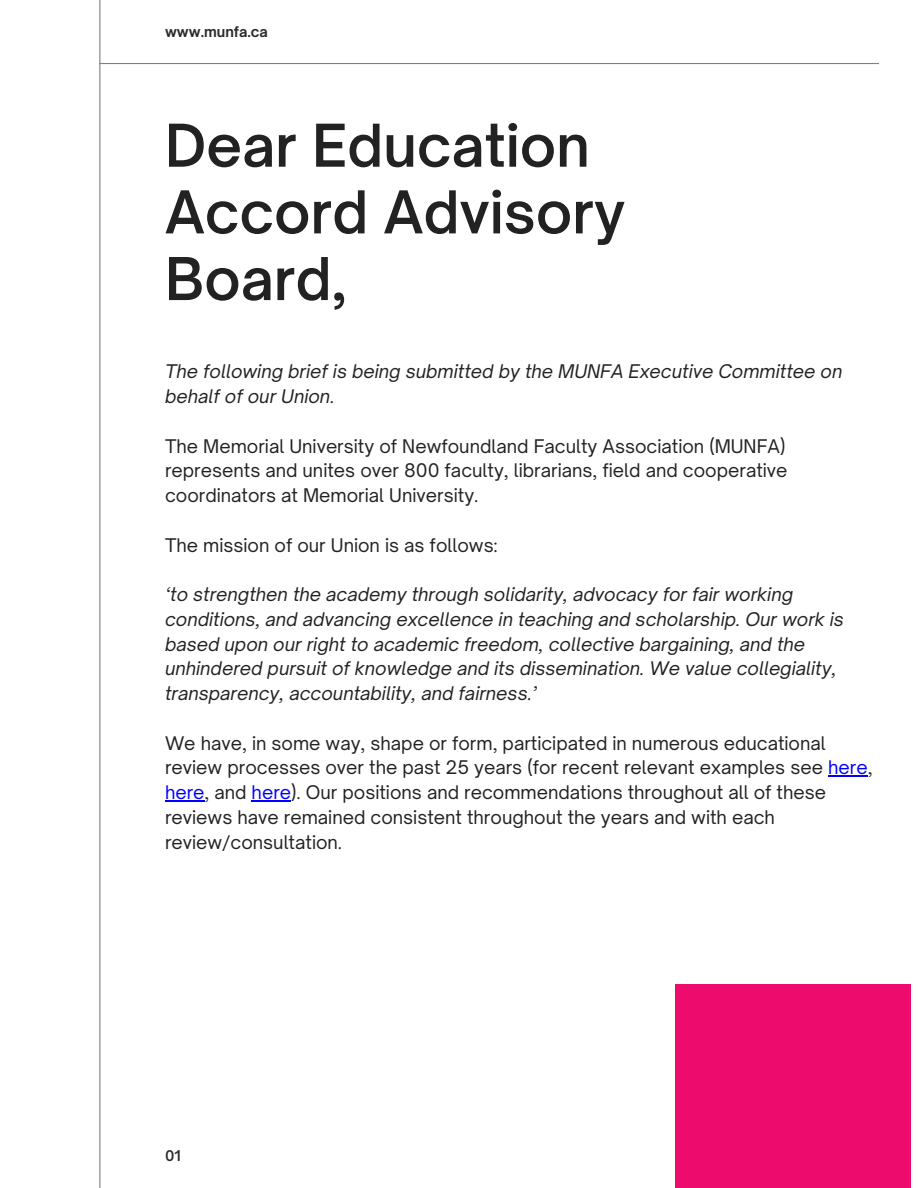
<style>
.page{position:relative;width:918px;height:1188px;background:#fff}
.page>*{position:absolute;margin:0;border:0;box-sizing:border-box;transform-origin:0 0}
.t1{font:600 56.4px/66.6px "Open Sauce One";color:#222}
.t2{font:18px/24.8px "Open Sauce One";color:#222}
.t3{font:italic 18px/24.8px "Open Sauce One";color:#222}
.t4{font:700 14.1px "Open Sauce One";color:#2b2b2b}
.t5{font:600 14.1px "Open Sauce One";color:#2b2b2b}
.s1{color:#00f}
</style>
<div class="page">
<div style="left:675px;top:984px;width:236px;height:204px;background:#ed0c6e"></div>
<hr style="left:99px;top:0;width:1px;height:1188px;background:#808080">
<hr style="left:99px;top:63px;width:780px;height:1px;background:#808080">
<hr style="left:828px;top:776px;width:40px;height:1px;background:#00f">
<hr style="left:165px;top:800px;width:40px;height:1px;background:#00f">
<hr style="left:252px;top:800px;width:39px;height:1px;background:#00f">
<p class="t4" style="left:165px;top:23px;width:104px">www.munfa.ca</p>
<h1 class="t1" style="left:165px;top:112px;width:462px">Dear Education<br>Accord Advisory<br>Board,</h1>
<h2 class="t3" style="left:165px;top:359px;width:679px">The following brief is being submitted by the MUNFA Executive Committee on behalf of our Union.</h2>
<h2 class="t2" style="left:165px;top:433px;width:624px">The Memorial University of Newfoundland Faculty Association (MUNFA) represents and unites over 800 faculty, librarians, field and cooperative coordinators at Memorial University.</h2>
<h2 class="t2" style="left:165px;top:532px;width:334px">The mission of our Union is as follows:</h2>
<h2 class="t3" style="left:165px;top:582px;width:680px">‘to strengthen the academy through solidarity, advocacy for fair working conditions, and advancing excellence in teaching and scholarship. Our work is based upon our right to academic freedom, collective bargaining, and the unhindered pursuit of knowledge and its dissemination. We value collegiality, transparency, accountability, and fairness.’</h2>
<h2 class="t2" style="left:165px;top:730px;width:709px">We have, in some way, shape or form, participated in numerous educational review processes over the past 25 years (for recent relevant examples see <span class="s1">here</span>, <span class="s1">here</span>, and <span class="s1">here</span>). Our positions and recommendations throughout all of these reviews have remained consistent throughout the years and with each review/consultation.</h2>
<p class="t5" style="left:165px;top:1147px;width:17px">01</p>
</div>
